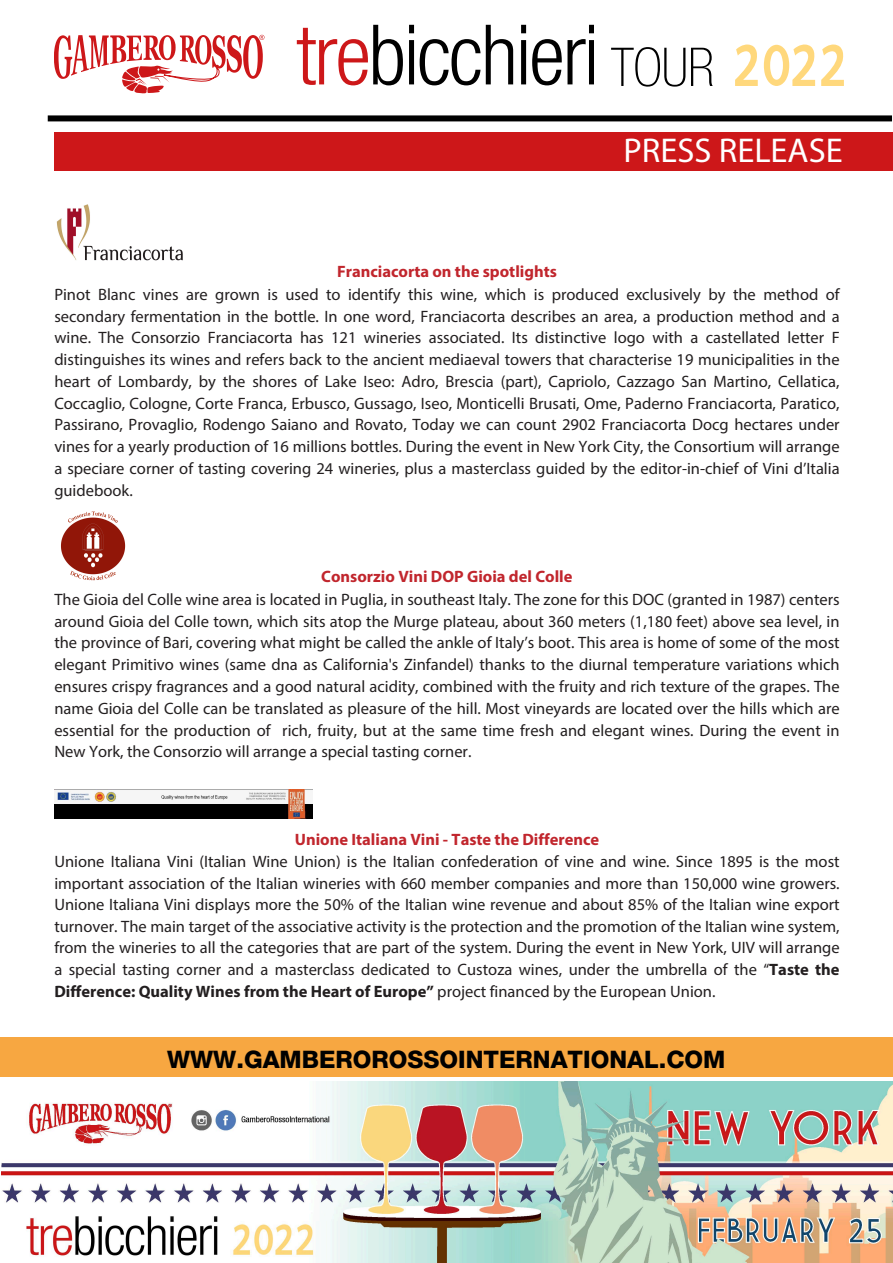
<style>
.page{position:relative;width:893px;height:1263px;background:#fff}
.page>*{position:absolute;margin:0;border:0;box-sizing:border-box;transform-origin:0 0}
.t1{font:300 condensed 83.55px "Helvetica Neue LT Com";letter-spacing:-.025em;color:#000}
.t2{font:34.5px "Myriad Pro";color:#fff}
.t3{font:800 24px "Helvetica Neue LT Com";color:#000}
.t4{font:16.5px/21.8px "Myriad Pro";color:#231f20;text-align:justify}
.t5{font:700 16.5px "Myriad Pro";color:#c1262d}
.s1{color:#cd1719}
.s2{font-weight:100;font-size:53.55px}
.s3{font-family:"Market Deco";font-weight:400;font-stretch:normal;font-size:57px;color:#ffd87c}
.s4{font-weight:700}
</style>
<div class="page">
<div style="left:0;top:1037px;width:893px;height:39px;background:#f7a741"></div>
<div style="left:54px;top:132px;width:839px;height:39px;background:#cd1719"></div>
<svg style="left:54px;top:35px;width:210px;height:58px"></svg>
<div style="left:48px;top:115px;width:844px;height:6px;background:#000"></div>
<img style="left:56px;top:204px;width:127px;height:57px">
<img style="left:1px;top:1081px;width:892px;height:182px">
<img style="left:61px;top:511px;width:65px;height:70px">
<img style="left:54px;top:789px;width:258px;height:30px">
<h1 class="t1" style="left:296px;top:7px;width:552px"><span class="s1">tre</span>bicchieri <span class="s2">TOUR</span> <span class="s3">2022</span></h1>
<h2 class="t2" style="left:624px;top:129px;width:221px">PRESS RELEASE</h2>
<p class="t5" style="left:337px;top:261px;width:221px">Franciacorta on the spotlights</p>
<p class="t4" style="left:54px;top:283px;width:787px">Pinot Blanc vines are grown is used to identify this wine, which is produced exclusively by the method of secondary fermentation in the bottle. In one word, Franciacorta describes an area, a production method and a wine. The Consorzio Franciacorta has 121 wineries associated. Its distinctive logo with a castellated letter F distinguishes its wines and refers back to the ancient mediaeval towers that characterise 19 municipalities in the heart of Lombardy, by the shores of Lake Iseo: Adro, Brescia (part), Capriolo, Cazzago San Martino, Cellatica, Coccaglio, Cologne, Corte Franca, Erbusco, Gussago, Iseo, Monticelli Brusati, Ome, Paderno Franciacorta, Paratico, Passirano, Provaglio, Rodengo Saiano and Rovato, Today we can count 2902 Franciacorta Docg hectares under vines for a yearly production of 16 millions bottles. During the event in New York City, the Consortium will arrange a speciare corner of tasting covering 24 wineries, plus a masterclass guided by the editor-in-chief of Vini d’Italia guidebook.</p>
<p class="t5" style="left:321px;top:566px;width:253px">Consorzio Vini DOP Gioia del Colle</p>
<p class="t4" style="left:54px;top:588px;width:787px">The Gioia del Colle wine area is located in Puglia, in southeast Italy. The zone for this DOC (granted in 1987) centers around Gioia del Colle town, which sits atop the Murge plateau, about 360 meters (1,180 feet) above sea level, in the province of Bari, covering what might be called the ankle of Italy’s boot. This area is home of some of the most elegant Primitivo wines (same dna as California's Zinfandel) thanks to the diurnal temperature variations which ensures crispy fragrances and a good natural acidity, combined with the fruity and rich texture of the grapes. The name Gioia del Colle can be translated as pleasure of the hill. Most vineyards are located over the hills which are essential for the production of rich, fruity, but at the same time fresh and elegant wines. During the event in New York, the Consorzio will arrange a special tasting corner.</p>
<p class="t5" style="left:295px;top:828px;width:306px">Unione Italiana Vini - Taste the Difference</p>
<p class="t4" style="left:54px;top:850px;width:787px">Unione Italiana Vini (Italian Wine Union) is the Italian confederation of vine and wine. Since 1895 is the most important association of the Italian wineries with 660 member companies and more than 150,000 wine growers.<br>Unione Italiana Vini displays more the 50% of the Italian wine revenue and about 85% of the Italian wine export turnover. The main target of the associative activity is the protection and the promotion of the Italian wine system, from the wineries to all the categories that are part of the system. During the event in New York, UIV will arrange a special tasting corner and a masterclass dedicated to Custoza wines, under the umbrella of the “<span class="s4">Taste the Difference: Quality Wines from the Heart of Europe”</span> project financed by the European Union.</p>
<h3 class="t3" style="left:167px;top:1045px;width:560px">WWW.GAMBEROROSSOINTERNATIONAL.COM</h3>
</div>
